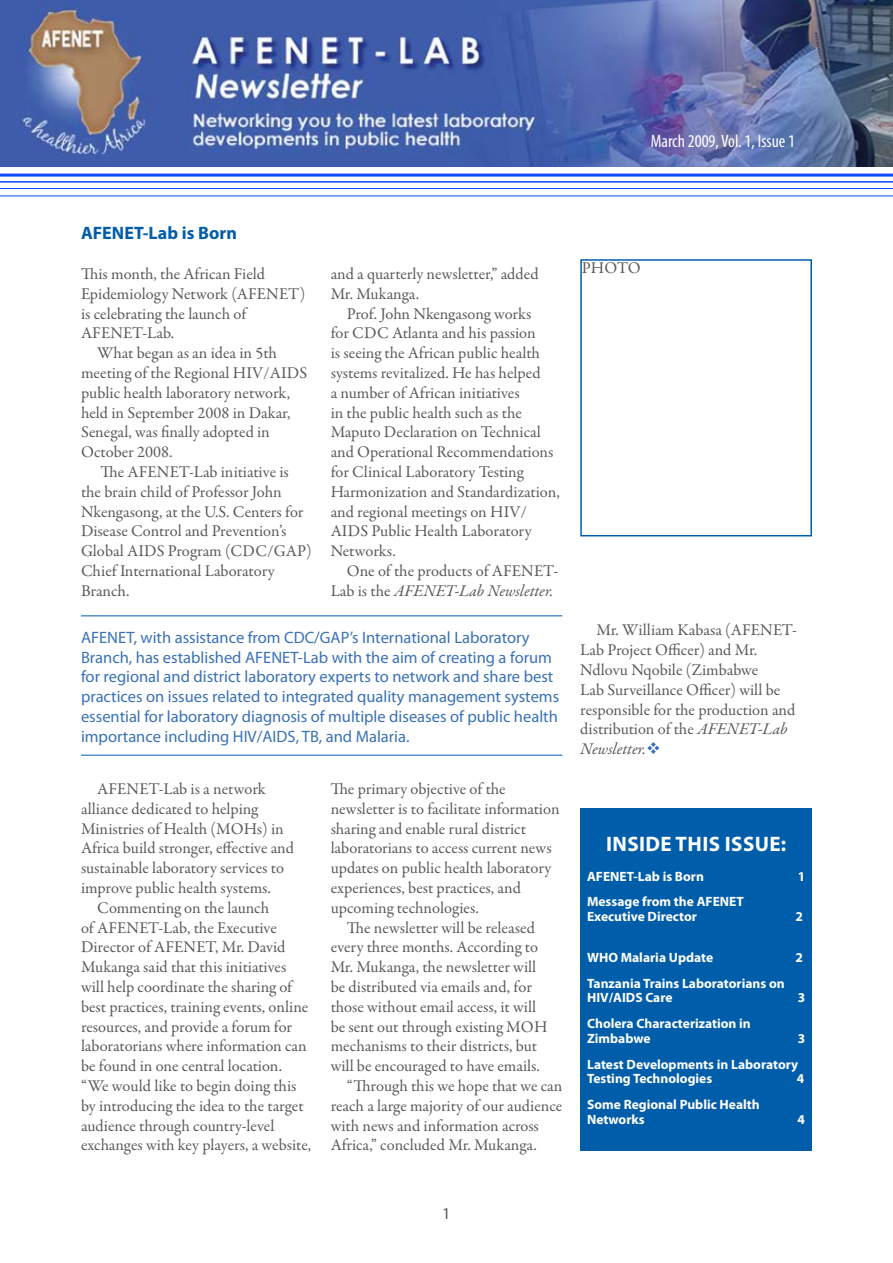
<style>
.page{position:relative;width:893px;height:1263px;background:#fff}
.page>*{position:absolute;margin:0;border:0;box-sizing:border-box;transform-origin:0 0}
.t1{font:700 21px "Myriad Pro";letter-spacing:.02em;color:#fff}
.t2{font:condensed 18px "Myriad Pro";color:#fff}
.t3{font:700 18px "Myriad Pro";color:#005daa}
.t4{font:16.5px/19.8px "Garamond Premr Pro";color:#58595b}
.t5{font:16.5px/19.8px "Myriad Pro";color:#3a71b6}
.t6{font:16.5px "Myriad Pro";color:#58595b}
.t7{font:700 13.5px/14.9px "Myriad Pro";color:#fff}
.s1{font-style:italic}
.s2{color:#3a71b6}
</style>
<div class="page">
<hr style="left:81px;top:616px;width:481px;height:1px;background:#005daa">
<hr style="left:81px;top:755px;width:481px;height:1px;background:#005daa">
<div style="left:580px;top:808px;width:232px;height:342px;background:#005daa"></div>
<hr style="left:0;top:174px;width:893px;height:3px;background:#0b49fc">
<hr style="left:0;top:181px;width:893px;height:2px;background:#0b49fc">
<hr style="left:0;top:188px;width:893px;height:1px;background:#0b49fc">
<hr style="left:0;top:196px;width:893px;height:1px;background:#0b49fc">
<div style="left:580px;top:259px;width:232px;height:277px;border:2px solid #005daa"></div>
<img style="left:0;top:0;width:893px;height:167px">
<p class="t2" style="left:651px;top:130px;width:146px">March 2009, Vol. 1, Issue 1</p>
<p class="t3" style="left:81px;top:223px;width:157px">AFENET-Lab is Born</p>
<p class="t4" style="left:81px;top:264px;width:186px">This month, the African Field</p>
<p class="t4" style="left:81px;top:284px;width:226px">Epidemiology Network (AFENET)</p>
<p class="t4" style="left:81px;top:304px;width:167px">is celebrating the launch of</p>
<p class="t4" style="left:81px;top:324px;width:95px">AFENET-Lab.</p>
<p class="t4" style="left:97px;top:343px;width:181px">What began as an idea in 5th</p>
<p class="t4" style="left:81px;top:363px;width:228px">meeting of the Regional HIV/AIDS</p>
<p class="t4" style="left:81px;top:383px;width:211px">public health laboratory network,</p>
<p class="t4" style="left:81px;top:403px;width:211px">held in September 2008 in Dakar,</p>
<p class="t4" style="left:81px;top:423px;width:190px">Senegal, was finally adopted in</p>
<p class="t4" style="left:81px;top:442px;width:93px">October 2008.</p>
<p class="t4" style="left:100px;top:462px;width:190px">The AFENET-Lab initiative is</p>
<p class="t4" style="left:81px;top:482px;width:202px">the brain child of Professor John</p>
<p class="t4" style="left:81px;top:502px;width:224px">Nkengasong, at the U.S. Centers for</p>
<p class="t4" style="left:81px;top:522px;width:207px">Disease Control and Prevention’s</p>
<p class="t4" style="left:81px;top:541px;width:232px">Global AIDS Program (CDC/GAP)</p>
<p class="t4" style="left:81px;top:561px;width:195px">Chief International Laboratory</p>
<p class="t4" style="left:81px;top:581px;width:50px">Branch.</p>
<p class="t4" style="left:331px;top:264px;width:210px">and a quarterly newsletter,” added<br>Mr. Mukanga.</p>
<p class="t4" style="left:331px;top:304px;width:231px;text-indent:16px">Prof. John Nkengasong works<br>for CDC Atlanta and his passion<br>is seeing the African public health systems revitalized. He has helped<br>a number of African initiatives<br>in the public health such as the<br>Maputo Declaration on Technical and Operational Recommendations for Clinical Laboratory Testing<br>Harmonization and Standardization, and regional meetings on HIV/<br>AIDS Public Health Laboratory<br>Networks.</p>
<p class="t4" style="left:331px;top:561px;width:229px;text-align:right">One of the products of AFENET-<br>Lab is the <span class="s1">AFENET-Lab Newsletter.</span></p>
<p class="t5" style="left:81px;top:628px;width:480px">AFENET, with assistance from CDC/GAP’s International Laboratory Branch, has established AFENET-Lab with the aim of creating a forum for regional and district laboratory experts to network and share best practices on issues related to integrated quality management systems essential for laboratory diagnosis of multiple diseases of public health importance including HIV/AIDS, TB, and Malaria.</p>
<p class="t4" style="left:97px;top:779px;width:170px">AFENET-Lab is a network</p>
<p class="t4" style="left:81px;top:799px;width:179px">alliance dedicated to helping</p>
<p class="t4" style="left:81px;top:819px;width:204px">Ministries of Health (MOHs) in</p>
<p class="t4" style="left:81px;top:838px;width:215px">Africa build stronger, effective and</p>
<p class="t4" style="left:81px;top:858px;width:204px">sustainable laboratory services to</p>
<p class="t4" style="left:81px;top:878px;width:191px">improve public health systems.</p>
<p class="t4" style="left:97px;top:898px;width:174px">Commenting on the launch</p>
<p class="t4" style="left:81px;top:918px;width:197px">of AFENET-Lab, the Executive</p>
<p class="t4" style="left:81px;top:937px;width:206px">Director of AFENET, Mr. David</p>
<p class="t4" style="left:81px;top:957px;width:207px">Mukanga said that this initiatives</p>
<p class="t4" style="left:81px;top:977px;width:213px">will help coordinate the sharing of</p>
<p class="t4" style="left:81px;top:997px;width:229px">best practices, training events, online</p>
<p class="t4" style="left:81px;top:1017px;width:213px">resources, and provide a forum for</p>
<p class="t4" style="left:81px;top:1036px;width:227px">laboratorians where information can</p>
<p class="t4" style="left:81px;top:1056px;width:203px">be found in one central location.</p>
<p class="t4" style="left:81px;top:1076px;width:217px">“We would like to begin doing this</p>
<p class="t4" style="left:81px;top:1096px;width:224px">by introducing the idea to the target</p>
<p class="t4" style="left:81px;top:1116px;width:195px">audience through country-level</p>
<p class="t4" style="left:81px;top:1135px;width:232px">exchanges with key players, a website,</p>
<p class="t4" style="left:331px;top:779px;width:230px">The primary objective of the newsletter is to facilitate information sharing and enable rural district laboratorians to access current news updates on public health laboratory experiences, best practices, and upcoming technologies.</p>
<p class="t4" style="left:347px;top:918px;width:190px">The newsletter will be released</p>
<p class="t4" style="left:331px;top:937px;width:209px">every three months. According to</p>
<p class="t4" style="left:331px;top:957px;width:207px">Mr. Mukanga, the newsletter will</p>
<p class="t4" style="left:331px;top:977px;width:203px">be distributed via emails and, for</p>
<p class="t4" style="left:331px;top:997px;width:207px">those without email access, it will</p>
<p class="t4" style="left:331px;top:1017px;width:218px">be sent out through existing MOH</p>
<p class="t4" style="left:331px;top:1036px;width:208px">mechanisms to their districts, but</p>
<p class="t4" style="left:331px;top:1056px;width:211px">will be encouraged to have emails.</p>
<p class="t4" style="left:347px;top:1076px;width:217px">“Through this we hope that we can</p>
<p class="t4" style="left:331px;top:1096px;width:233px">reach a large majority of our audience</p>
<p class="t4" style="left:331px;top:1116px;width:210px">with news and information across</p>
<p class="t4" style="left:331px;top:1135px;width:208px">Africa,” concluded Mr. Mukanga.</p>
<p class="t4" style="left:582px;top:258px;width:60px">PHOTO</p>
<p class="t4" style="left:580px;top:621px;width:218px;text-indent:16px">Mr. William Kabasa (AFENET-<br>Lab Project Officer) and Mr.<br>Ndlovu Nqobile (Zimbabwe<br>Lab Surveillance Officer) will be responsible for the production and distribution of the <span class="s1">AFENET-Lab<br>Newsletter.</span><span class="s2">❖</span></p>
<p class="t1" style="left:606px;top:832px;width:182px">Inside this issue:</p>
<p class="t7" style="left:587px;top:869px;width:118px">AFENET-Lab is Born</p>
<p class="t7" style="left:798px;top:869px;width:9px">1</p>
<p class="t7" style="left:587px;top:895px;width:158px">Message from the AFENET<br>Executive Director</p>
<p class="t7" style="left:795px;top:909px;width:9px">2</p>
<p class="t7" style="left:587px;top:950px;width:128px">WHO Malaria Update</p>
<p class="t7" style="left:795px;top:950px;width:9px">2</p>
<p class="t7" style="left:587px;top:976px;width:199px">Tanzania Trains Laboratorians on<br>HIV/AIDS Care</p>
<p class="t7" style="left:798px;top:990px;width:9px">3</p>
<p class="t7" style="left:587px;top:1016px;width:165px">Cholera Characterization in<br>Zimbabwe</p>
<p class="t7" style="left:587px;top:1026px;width:220px;line-height:25.7px;text-indent:211px">3<br>Latest Developments in Laboratory</p>
<p class="t7" style="left:587px;top:1071px;width:127px">Testing Technologies</p>
<p class="t7" style="left:797px;top:1071px;width:9px">4</p>
<p class="t7" style="left:587px;top:1097px;width:174px">Some Regional Public Health<br>Networks</p>
<p class="t7" style="left:797px;top:1112px;width:9px">4</p>
<p class="t6" style="left:442px;top:1204px;width:10px">1</p>
</div>
